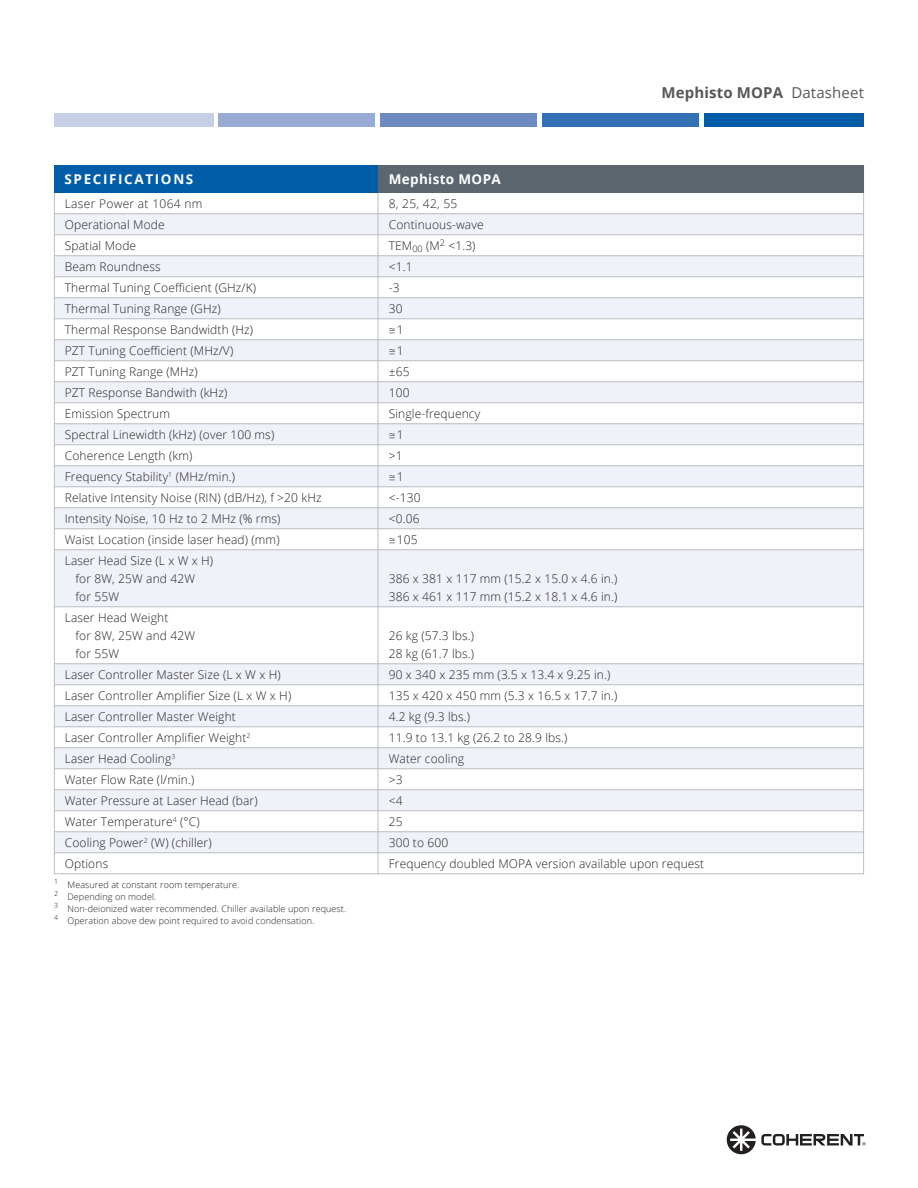
<style>
.page{position:relative;width:918px;height:1188px;background:#fff}
.page>*{position:absolute;margin:0;border:0;box-sizing:border-box;transform-origin:0 0}
.Inner_Page_Titles{font:700 15px "Open Sans";letter-spacing:.01em;color:#57585a}
.t1{font:700 13.5px "Open Sans";letter-spacing:.12em;color:#fff}
.t2{font:700 13.5px "Open Sans";letter-spacing:.025em;color:#fff}
.SPECIFICATIONS_Text{font:300 12px/18px "Open Sans";letter-spacing:.01em;color:#231f20}
.Sub_scripts{font:300 9px "Open Sans";letter-spacing:.01em;color:#231f20}
.s1{font-weight:400}
</style>
<div class="page">
<svg style="left:727px;top:1125px;width:139px;height:29px"></svg>
<div style="left:543px;top:113px;width:156px;height:14px;background:#3271b4"></div>
<div style="left:381px;top:113px;width:156px;height:14px;background:#6d8ac2"></div>
<div style="left:705px;top:113px;width:159px;height:14px;background:#015da7"></div>
<div style="left:54px;top:113px;width:159px;height:14px;background:#c7cfe7"></div>
<div style="left:219px;top:113px;width:156px;height:14px;background:#97aad4"></div>
<div style="left:54px;top:214px;width:810px;height:21px;background:#eff2f8"></div>
<div style="left:54px;top:664px;width:810px;height:21px;background:#eff2f8"></div>
<div style="left:54px;top:256px;width:810px;height:21px;background:#eff2f8"></div>
<div style="left:54px;top:706px;width:810px;height:21px;background:#eff2f8"></div>
<div style="left:54px;top:298px;width:810px;height:21px;background:#eff2f8"></div>
<div style="left:54px;top:748px;width:810px;height:21px;background:#eff2f8"></div>
<div style="left:54px;top:340px;width:810px;height:21px;background:#eff2f8"></div>
<div style="left:54px;top:790px;width:810px;height:21px;background:#eff2f8"></div>
<div style="left:54px;top:382px;width:810px;height:21px;background:#eff2f8"></div>
<div style="left:54px;top:832px;width:810px;height:21px;background:#eff2f8"></div>
<div style="left:54px;top:424px;width:810px;height:21px;background:#eff2f8"></div>
<div style="left:54px;top:466px;width:810px;height:21px;background:#eff2f8"></div>
<div style="left:54px;top:508px;width:810px;height:21px;background:#eff2f8"></div>
<div style="left:54px;top:550px;width:810px;height:57px;background:#eff2f8"></div>
<hr style="left:378px;top:165px;width:1px;height:709px;background:#bcbdc0">
<hr style="left:54px;top:165px;width:1px;height:709px;background:#bcbdc0">
<hr style="left:863px;top:165px;width:1px;height:709px;background:#bcbdc0">
<div style="left:378px;top:165px;width:486px;height:27px;background:#5b666f"></div>
<div style="left:54px;top:165px;width:324px;height:27px;background:#015da7"></div>
<hr style="left:54px;top:213px;width:810px;height:1px;background:#bcbdc0">
<hr style="left:54px;top:234px;width:810px;height:1px;background:#bcbdc0">
<hr style="left:54px;top:255px;width:810px;height:1px;background:#bcbdc0">
<hr style="left:54px;top:276px;width:810px;height:1px;background:#bcbdc0">
<hr style="left:54px;top:297px;width:810px;height:1px;background:#bcbdc0">
<hr style="left:54px;top:318px;width:810px;height:1px;background:#bcbdc0">
<hr style="left:54px;top:339px;width:810px;height:1px;background:#bcbdc0">
<hr style="left:54px;top:360px;width:810px;height:1px;background:#bcbdc0">
<hr style="left:54px;top:381px;width:810px;height:1px;background:#bcbdc0">
<hr style="left:54px;top:402px;width:810px;height:1px;background:#bcbdc0">
<hr style="left:54px;top:423px;width:810px;height:1px;background:#bcbdc0">
<hr style="left:54px;top:444px;width:810px;height:1px;background:#bcbdc0">
<hr style="left:54px;top:465px;width:810px;height:1px;background:#bcbdc0">
<hr style="left:54px;top:486px;width:810px;height:1px;background:#bcbdc0">
<hr style="left:54px;top:507px;width:810px;height:1px;background:#bcbdc0">
<hr style="left:54px;top:528px;width:810px;height:1px;background:#bcbdc0">
<hr style="left:54px;top:549px;width:810px;height:1px;background:#bcbdc0">
<hr style="left:54px;top:606px;width:810px;height:1px;background:#bcbdc0">
<hr style="left:54px;top:663px;width:810px;height:1px;background:#bcbdc0">
<hr style="left:54px;top:684px;width:810px;height:1px;background:#bcbdc0">
<hr style="left:54px;top:705px;width:810px;height:1px;background:#bcbdc0">
<hr style="left:54px;top:726px;width:810px;height:1px;background:#bcbdc0">
<hr style="left:54px;top:747px;width:810px;height:1px;background:#bcbdc0">
<hr style="left:54px;top:768px;width:810px;height:1px;background:#bcbdc0">
<hr style="left:54px;top:789px;width:810px;height:1px;background:#bcbdc0">
<hr style="left:54px;top:810px;width:810px;height:1px;background:#bcbdc0">
<hr style="left:54px;top:831px;width:810px;height:1px;background:#bcbdc0">
<hr style="left:54px;top:852px;width:810px;height:1px;background:#bcbdc0">
<hr style="left:54px;top:873px;width:810px;height:1px;background:#bcbdc0">
<p class="t1" style="left:65px;top:170px;width:130px">SPECIFICATIONS</p>
<p class="t2" style="left:389px;top:170px;width:113px">Mephisto MOPA</p>
<p class="SPECIFICATIONS_Text" style="left:65px;top:194px;width:139px">Laser Power at 1064 nm</p>
<p class="SPECIFICATIONS_Text" style="left:389px;top:194px;width:70px">8, 25, 42, 55</p>
<p class="SPECIFICATIONS_Text" style="left:65px;top:215px;width:101px">Operational Mode</p>
<p class="SPECIFICATIONS_Text" style="left:389px;top:215px;width:96px">Continuous-wave</p>
<p class="SPECIFICATIONS_Text" style="left:65px;top:236px;width:73px">Spatial Mode</p>
<p class="SPECIFICATIONS_Text" style="left:389px;top:236px;width:88px">TEM<sub>00</sub> (M<sup>2</sup> &lt;1.3)</p>
<p class="SPECIFICATIONS_Text" style="left:65px;top:257px;width:98px">Beam Roundness</p>
<p class="SPECIFICATIONS_Text" style="left:389px;top:257px;width:25px">&lt;1.1</p>
<p class="SPECIFICATIONS_Text" style="left:65px;top:278px;width:193px">Thermal Tuning Coefficient (GHz/K)</p>
<p class="SPECIFICATIONS_Text" style="left:389px;top:278px;width:12px">-3</p>
<p class="SPECIFICATIONS_Text" style="left:65px;top:299px;width:157px">Thermal Tuning Range (GHz)</p>
<p class="SPECIFICATIONS_Text" style="left:389px;top:299px;width:15px">30</p>
<p class="SPECIFICATIONS_Text" style="left:65px;top:320px;width:190px">Thermal Response Bandwidth (Hz)</p>
<p class="SPECIFICATIONS_Text" style="left:389px;top:320px;width:16px">~= 1</p>
<p class="SPECIFICATIONS_Text" style="left:65px;top:341px;width:170px">PZT Tuning Coefficient (MHz/V)</p>
<p class="SPECIFICATIONS_Text" style="left:389px;top:341px;width:16px">~= 1</p>
<p class="SPECIFICATIONS_Text" style="left:65px;top:362px;width:135px">PZT Tuning Range (MHz)</p>
<p class="SPECIFICATIONS_Text" style="left:389px;top:362px;width:22px">±65</p>
<p class="SPECIFICATIONS_Text" style="left:65px;top:383px;width:164px">PZT Response Bandwith (kHz)</p>
<p class="SPECIFICATIONS_Text" style="left:389px;top:383px;width:22px">100</p>
<p class="SPECIFICATIONS_Text" style="left:65px;top:404px;width:107px">Emission Spectrum</p>
<p class="SPECIFICATIONS_Text" style="left:389px;top:404px;width:93px">Single-frequency</p>
<p class="SPECIFICATIONS_Text" style="left:65px;top:425px;width:211px">Spectral Linewidth (kHz) (over 100 ms)</p>
<p class="SPECIFICATIONS_Text" style="left:389px;top:425px;width:16px">~= 1</p>
<p class="SPECIFICATIONS_Text" style="left:65px;top:446px;width:129px">Coherence Length (km)</p>
<p class="SPECIFICATIONS_Text" style="left:389px;top:446px;width:15px">&gt;1</p>
<p class="SPECIFICATIONS_Text" style="left:65px;top:467px;width:172px">Frequency Stability<sup>1</sup> (MHz/min.)</p>
<p class="SPECIFICATIONS_Text" style="left:389px;top:467px;width:16px">~= 1</p>
<p class="SPECIFICATIONS_Text" style="left:65px;top:488px;width:258px">Relative Intensity Noise (RIN) (dB/Hz), f &gt;20 kHz</p>
<p class="SPECIFICATIONS_Text" style="left:389px;top:488px;width:33px">&lt;-130</p>
<p class="SPECIFICATIONS_Text" style="left:65px;top:509px;width:217px">Intensity Noise, 10 Hz to 2 MHz (% rms)</p>
<p class="SPECIFICATIONS_Text" style="left:389px;top:509px;width:32px">&lt;0.06</p>
<p class="SPECIFICATIONS_Text" style="left:65px;top:530px;width:216px">Waist Location (inside laser head) (mm)</p>
<p class="SPECIFICATIONS_Text" style="left:389px;top:530px;width:30px">~=105</p>
<p class="SPECIFICATIONS_Text" style="left:65px;top:551px;width:150px">Laser Head Size (L x W x H)</p>
<p class="SPECIFICATIONS_Text" style="left:76px;top:569px;width:121px">for 8W, 25W and 42W</p>
<p class="SPECIFICATIONS_Text" style="left:389px;top:569px;width:230px">386 x 381 x 117 mm (15.2 x 15.0 x 4.6 in.)</p>
<p class="SPECIFICATIONS_Text" style="left:76px;top:587px;width:45px">for 55W</p>
<p class="SPECIFICATIONS_Text" style="left:389px;top:587px;width:230px">386 x 461 x 117 mm (15.2 x 18.1 x 4.6 in.)</p>
<p class="SPECIFICATIONS_Text" style="left:76px;top:608px;width:121px;text-indent:-11px">Laser Head Weight<br>for 8W, 25W and 42W</p>
<p class="SPECIFICATIONS_Text" style="left:389px;top:626px;width:87px">26 kg (57.3 lbs.)</p>
<p class="Inner_Page_Titles" style="left:661px;top:82px;width:204px">Mephisto MOPA <span class="s1">Datasheet</span></p>
<p class="SPECIFICATIONS_Text" style="left:76px;top:644px;width:45px">for 55W</p>
<p class="SPECIFICATIONS_Text" style="left:389px;top:644px;width:87px">28 kg (61.7 lbs.)</p>
<p class="SPECIFICATIONS_Text" style="left:65px;top:665px;width:217px">Laser Controller Master Size (L x W x H)</p>
<p class="SPECIFICATIONS_Text" style="left:389px;top:665px;width:223px">90 x 340 x 235 mm (3.5 x 13.4 x 9.25 in.)</p>
<p class="SPECIFICATIONS_Text" style="left:65px;top:686px;width:228px">Laser Controller Amplifier Size (L x W x H)</p>
<p class="SPECIFICATIONS_Text" style="left:389px;top:686px;width:230px">135 x 420 x 450 mm (5.3 x 16.5 x 17.7 in.)</p>
<p class="SPECIFICATIONS_Text" style="left:65px;top:707px;width:173px">Laser Controller Master Weight</p>
<p class="SPECIFICATIONS_Text" style="left:389px;top:707px;width:83px">4.2 kg (9.3 lbs.)</p>
<p class="SPECIFICATIONS_Text" style="left:65px;top:728px;width:187px">Laser Controller Amplifier Weight<sup>2</sup></p>
<p class="SPECIFICATIONS_Text" style="left:389px;top:728px;width:180px">11.9 to 13.1 kg (26.2 to 28.9 lbs.)</p>
<p class="SPECIFICATIONS_Text" style="left:65px;top:749px;width:112px">Laser Head Cooling<sup>3</sup></p>
<p class="SPECIFICATIONS_Text" style="left:389px;top:749px;width:77px">Water cooling</p>
<p class="SPECIFICATIONS_Text" style="left:65px;top:770px;width:131px">Water Flow Rate (l/min.)</p>
<p class="SPECIFICATIONS_Text" style="left:389px;top:770px;width:15px">&gt;3</p>
<p class="SPECIFICATIONS_Text" style="left:65px;top:791px;width:194px">Water Pressure at Laser Head (bar)</p>
<p class="SPECIFICATIONS_Text" style="left:389px;top:791px;width:15px">&lt;4</p>
<p class="SPECIFICATIONS_Text" style="left:65px;top:812px;width:136px">Water Temperature<sup>4</sup> (°C)</p>
<p class="SPECIFICATIONS_Text" style="left:389px;top:812px;width:15px">25</p>
<p class="SPECIFICATIONS_Text" style="left:65px;top:833px;width:148px">Cooling Power<sup>2</sup> (W) (chiller)</p>
<p class="SPECIFICATIONS_Text" style="left:389px;top:833px;width:61px">300 to 600</p>
<p class="SPECIFICATIONS_Text" style="left:65px;top:854px;width:45px">Options</p>
<p class="SPECIFICATIONS_Text" style="left:389px;top:854px;width:317px">Frequency doubled MOPA version available upon request</p>
<p class="Sub_scripts" style="left:54px;top:878px;width:187px"><sup>1</sup> Measured at constant room temperature.</p>
<p class="Sub_scripts" style="left:54px;top:890px;width:104px"><sup>2</sup> Depending on model.</p>
<p class="Sub_scripts" style="left:54px;top:902px;width:294px"><sup>3</sup> Non-deionized water recommended. Chiller available upon request.</p>
<p class="Sub_scripts" style="left:54px;top:914px;width:262px"><sup>4</sup> Operation above dew point required to avoid condensation.</p>
</div>
